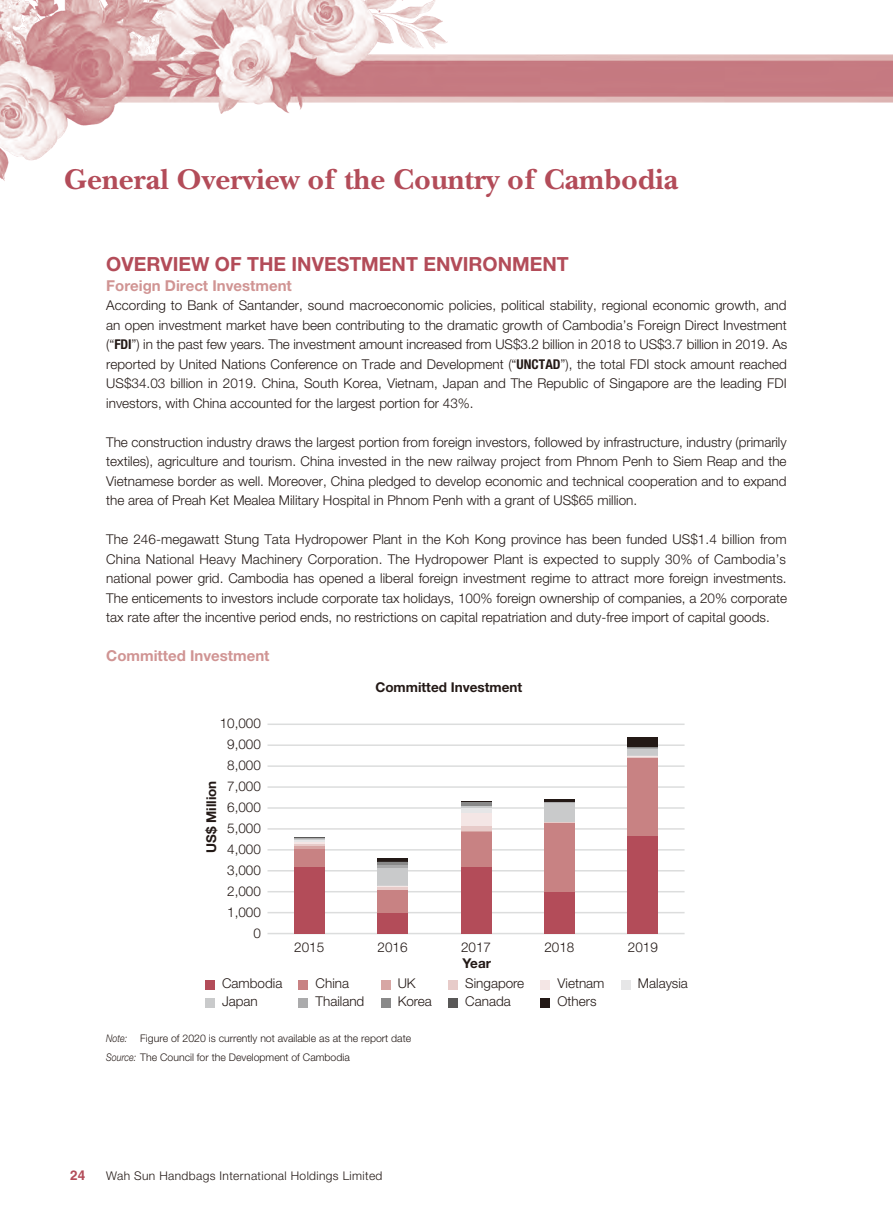
<style>
.page{position:relative;width:893px;height:1212px;background:#fff}
.page>*{position:absolute;margin:0;border:0;box-sizing:border-box;transform-origin:0 0}
.t1{font:700 30px "New Baskerville Std";color:#b34c59}
.t2{font:700 19.5px "Helvetica Neue LT Std";color:#b34c59}
.t3{font:700 15px "Helvetica Neue LT Std";color:#d09493}
.t4{font:300 13.5px/19.5px "Helvetica Neue LT Std";color:#231916;text-align:justify}
.t5{font:700 13.5px "Helvetica Neue LT Std";color:#231916}
.t6{font:700 13.5px "Helvetica LT Std";color:#b34c59}
.t7{font:300 12px "Helvetica Neue LT Std";letter-spacing:.03em;color:#231916}
.t8{font:300 10.5px/19.5px "Helvetica Neue LT Std";color:#231916}
.s1{font-weight:700;font-stretch:condensed}
.s2{font-style:italic}
</style>
<div class="page">
<img style="left:0;top:0;width:893px;height:1008px">
<hr style="left:267px;top:933px;width:418px;height:1px;background:#dcdddd">
<hr style="left:267px;top:912px;width:418px;height:1px;background:#dcdddd">
<hr style="left:267px;top:891px;width:418px;height:1px;background:#dcdddd">
<hr style="left:267px;top:870px;width:418px;height:1px;background:#dcdddd">
<hr style="left:267px;top:849px;width:418px;height:1px;background:#dcdddd">
<hr style="left:267px;top:828px;width:418px;height:2px;background:#dcdddd">
<hr style="left:267px;top:807px;width:418px;height:2px;background:#dcdddd">
<hr style="left:267px;top:786px;width:418px;height:2px;background:#dcdddd">
<hr style="left:267px;top:765px;width:418px;height:2px;background:#dcdddd">
<hr style="left:267px;top:744px;width:418px;height:2px;background:#dcdddd">
<hr style="left:267px;top:723px;width:418px;height:2px;background:#dcdddd">
<hr style="left:294px;top:837px;width:30px;height:1px;background:#231916">
<svg style="left:378px;top:858px;width:30px;height:4px"></svg>
<hr style="left:544px;top:800px;width:30px;height:2px;background:#231916">
<div style="left:628px;top:737px;width:30px;height:11px;background:#231916"></div>
<hr style="left:378px;top:862px;width:30px;height:3px;background:#898989">
<hr style="left:461px;top:802px;width:30px;height:4px;background:#898989">
<hr style="left:294px;top:838px;width:30px;height:1px;background:#ababac">
<hr style="left:378px;top:865px;width:30px;height:3px;background:#ababac">
<hr style="left:461px;top:806px;width:30px;height:1px;background:#ababac">
<hr style="left:544px;top:802px;width:30px;height:1px;background:#ababac">
<hr style="left:628px;top:748px;width:30px;height:2px;background:#ababac">
<hr style="left:294px;top:839px;width:30px;height:1px;background:#c9cacb">
<div style="left:378px;top:868px;width:30px;height:18px;background:#c9cacb"></div>
<hr style="left:461px;top:807px;width:30px;height:1px;background:#c9cacb">
<div style="left:544px;top:803px;width:30px;height:19px;background:#c9cacb"></div>
<div style="left:628px;top:750px;width:30px;height:6px;background:#c9cacb"></div>
<hr style="left:294px;top:840px;width:30px;height:2px;background:#e6e6e7">
<div style="left:461px;top:808px;width:30px;height:6px;background:#e6e6e7"></div>
<hr style="left:544px;top:822px;width:30px;height:1px;background:#e6e6e7">
<hr style="left:294px;top:842px;width:30px;height:2px;background:#f4e6e5">
<hr style="left:378px;top:886px;width:30px;height:1px;background:#f4e6e5">
<div style="left:461px;top:814px;width:30px;height:12px;background:#f4e6e5"></div>
<hr style="left:628px;top:756px;width:30px;height:1px;background:#f4e6e5">
<hr style="left:294px;top:844px;width:30px;height:2px;background:#e7cbc9">
<hr style="left:378px;top:887px;width:30px;height:3px;background:#e7cbc9">
<div style="left:461px;top:826px;width:30px;height:5px;background:#e7cbc9"></div>
<hr style="left:628px;top:757px;width:30px;height:1px;background:#e7cbc9">
<hr style="left:294px;top:846px;width:30px;height:3px;background:#d7a6a4">
<hr style="left:461px;top:831px;width:30px;height:1px;background:#d7a6a4">
<div style="left:294px;top:849px;width:30px;height:18px;background:#c88283"></div>
<div style="left:378px;top:890px;width:30px;height:23px;background:#c88283"></div>
<div style="left:461px;top:832px;width:30px;height:35px;background:#c88283"></div>
<div style="left:544px;top:823px;width:30px;height:69px;background:#c88283"></div>
<div style="left:628px;top:758px;width:30px;height:78px;background:#c88283"></div>
<div style="left:294px;top:867px;width:30px;height:66px;background:#b34c59"></div>
<div style="left:378px;top:913px;width:30px;height:20px;background:#b34c59"></div>
<div style="left:461px;top:867px;width:30px;height:66px;background:#b34c59"></div>
<div style="left:544px;top:892px;width:30px;height:41px;background:#b34c59"></div>
<div style="left:628px;top:836px;width:30px;height:97px;background:#b34c59"></div>
<div style="left:205px;top:980px;width:10px;height:10px;background:#b34c59"></div>
<div style="left:205px;top:997px;width:10px;height:10px;background:#c9cacb"></div>
<div style="left:381px;top:980px;width:9px;height:10px;background:#d7a6a4"></div>
<div style="left:381px;top:997px;width:9px;height:10px;background:#898989"></div>
<div style="left:540px;top:980px;width:10px;height:10px;background:#f4e6e5"></div>
<div style="left:540px;top:997px;width:10px;height:10px;background:#231916"></div>
<div style="left:621px;top:980px;width:10px;height:10px;background:#e6e6e7"></div>
<div style="left:448px;top:997px;width:10px;height:10px;background:#595857"></div>
<div style="left:448px;top:980px;width:10px;height:10px;background:#e7cbc9"></div>
<div style="left:299px;top:997px;width:9px;height:10px;background:#ababac"></div>
<div style="left:299px;top:980px;width:9px;height:10px;background:#c88283"></div>
<h1 class="t1" style="left:64px;top:161px;width:616px">General Overview of the Country of Cambodia</h1>
<h2 class="t2" style="left:106px;top:252px;width:464px">OVERVIEW OF THE INVESTMENT ENVIRONMENT</h2>
<p class="t3" style="left:106px;top:276px;width:187px">Foreign Direct Investment</p>
<p class="t4" style="left:106px;top:295px;width:682px">According to Bank of Santander, sound macroeconomic policies, political stability, regional economic growth, and an open investment market have been contributing to the dramatic growth of Cambodia’s Foreign Direct Investment (“<span class="s1">FDI</span>”) in the past few years. The investment amount increased from US$3.2 billion in 2018 to US$3.7 billion in 2019. As reported by United Nations Conference on Trade and Development (“<span class="s1">UNCTAD</span>”), the total FDI stock amount reached US$34.03 billion in 2019. China, South Korea, Vietnam, Japan and The Republic of Singapore are the leading FDI investors, with China accounted for the largest portion for 43%.</p>
<p class="t4" style="left:106px;top:432px;width:682px">The construction industry draws the largest portion from foreign investors, followed by infrastructure, industry (primarily textiles), agriculture and tourism. China invested in the new railway project from Phnom Penh to Siem Reap and the Vietnamese border as well. Moreover, China pledged to develop economic and technical cooperation and to expand the area of Preah Ket Mealea Military Hospital in Phnom Penh with a grant of US$65 million.</p>
<p class="t4" style="left:106px;top:529px;width:682px">The 246-megawatt Stung Tata Hydropower Plant in the Koh Kong province has been funded US$1.4 billion from China National Heavy Machinery Corporation. The Hydropower Plant is expected to supply 30% of Cambodia’s national power grid. Cambodia has opened a liberal foreign investment regime to attract more foreign investments.<br>The enticements to investors include corporate tax holidays, 100% foreign ownership of companies, a 20% corporate tax rate after the incentive period ends, no restrictions on capital repatriation and duty-free import of capital goods.</p>
<p class="t3" style="left:106px;top:647px;width:165px">Committed Investment</p>
<p class="t5" style="left:375px;top:679px;width:148px">Committed Investment</p>
<p class="t4" style="left:220px;top:713px;width:43px">10,000</p>
<p class="t4" style="left:227px;top:734px;width:35px">9,000</p>
<p class="t5" style="left:203px;top:853px;width:74px;rotate:-90deg">US$ Million</p>
<p class="t4" style="left:227px;top:755px;width:35px">8,000</p>
<p class="t4" style="left:227px;top:776px;width:35px">7,000</p>
<p class="t4" style="left:227px;top:797px;width:35px">6,000</p>
<p class="t4" style="left:227px;top:818px;width:35px">5,000</p>
<p class="t4" style="left:227px;top:839px;width:35px">4,000</p>
<p class="t4" style="left:227px;top:860px;width:35px">3,000</p>
<p class="t4" style="left:227px;top:881px;width:35px">2,000</p>
<p class="t4" style="left:227px;top:902px;width:35px">1,000</p>
<p class="t4" style="left:253px;top:923px;width:9px">0</p>
<p class="t4" style="left:294px;top:937px;width:32px">2015</p>
<p class="t4" style="left:378px;top:937px;width:32px">2016</p>
<p class="t4" style="left:461px;top:937px;width:32px">2017</p>
<p class="t4" style="left:544px;top:937px;width:32px">2018</p>
<p class="t4" style="left:628px;top:937px;width:32px">2019</p>
<p class="t5" style="left:463px;top:954px;width:30px">Year</p>
<p class="t4" style="left:222px;top:974px;width:62px;line-height:17.4px">Cambodia<br>Japan</p>
<p class="t4" style="left:398px;top:974px;width:36px;line-height:17.4px">UK<br>Korea</p>
<p class="t4" style="left:558px;top:974px;width:49px;line-height:17.4px">Vietnam<br>Others</p>
<p class="t4" style="left:638px;top:973px;width:52px">Malaysia</p>
<p class="t4" style="left:316px;top:973px;width:35px">China</p>
<p class="t4" style="left:465px;top:973px;width:61px">Singapore</p>
<p class="t4" style="left:465px;top:991px;width:47px">Canada</p>
<p class="t4" style="left:316px;top:991px;width:50px">Thailand</p>
<p class="t8" style="left:106px;top:1028px;width:306px"><span class="s2">Note:</span> Figure of 2020 is currently not available as at the report date<br><span class="s2">Source:</span> The Council for the Development of Cambodia</p>
<p class="t6" style="left:70px;top:1167px;width:17px">24</p>
<p class="t7" style="left:106px;top:1168px;width:278px">Wah Sun Handbags International Holdings Limited</p>
</div>
